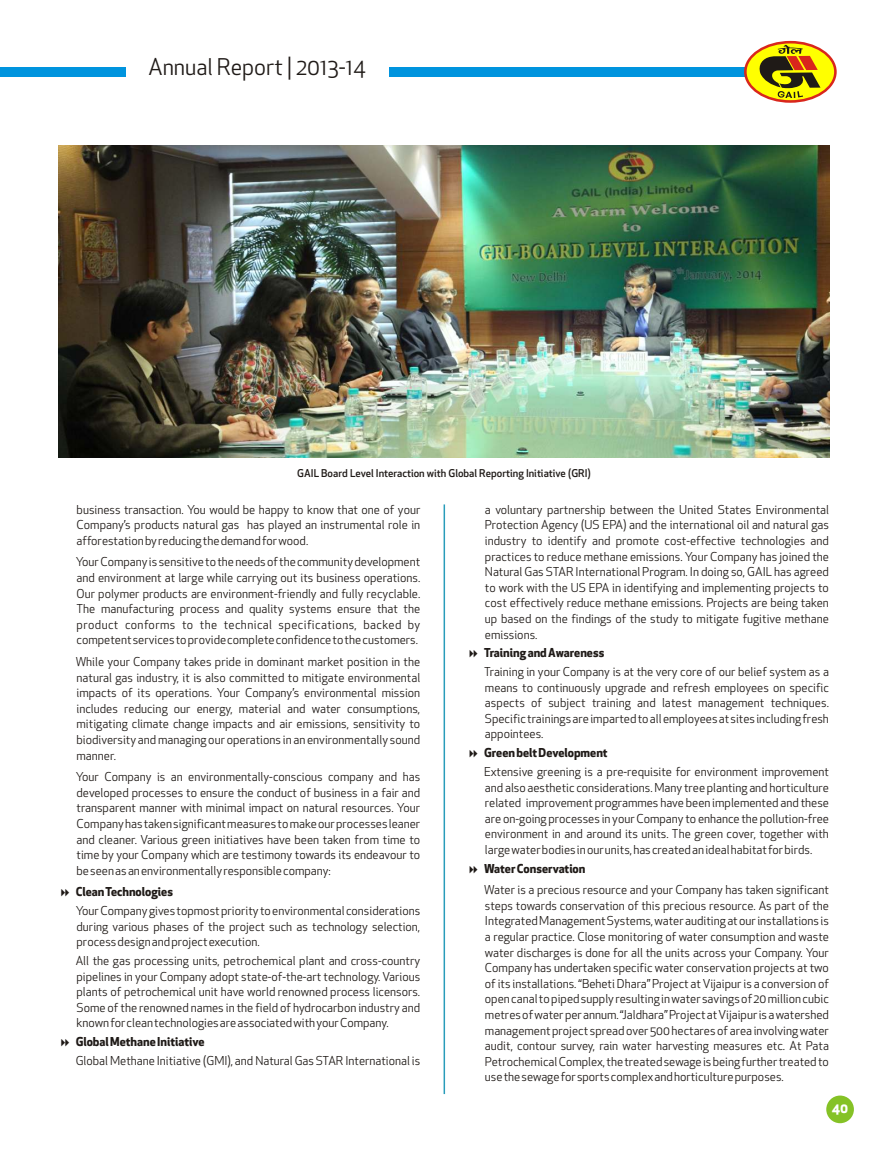
<style>
.page{position:relative;width:893px;height:1163px;background:#fff}
.page>*{position:absolute;margin:0;border:0;box-sizing:border-box;transform-origin:0 0}
.t1{font:22.5px "Apex New";color:#1f1a17}
.t2{font:13.5px "Apex New";color:#fff}
.t3{font:12px/15.6px "Apex New";color:#1f1a17;text-align:justify}
.t4{font:10.5px "Apex New";color:#1f1a17}
</style>
<div class="page">
<img style="left:0;top:40px;width:854px;height:1084px">
<svg style="left:61px;top:889px;width:8px;height:7px"></svg>
<svg style="left:61px;top:1039px;width:8px;height:7px"></svg>
<svg style="left:470px;top:650px;width:7px;height:7px"></svg>
<svg style="left:470px;top:750px;width:7px;height:7px"></svg>
<svg style="left:470px;top:865px;width:7px;height:8px"></svg>
<h1 class="t1" style="left:148px;top:58px;width:219px">Annual Report | 2013-14</h1>
<p class="t4" style="left:297px;top:469px;width:295px">GAIL Board Level Interaction with Global Reporting Initiative (GRI)</p>
<p class="t3" style="left:77px;top:503px;width:345px">business transaction. You would be happy to know that one of your Company’s products natural gas has played an instrumental role in afforestation by reducing the demand for wood.</p>
<p class="t3" style="left:76px;top:555px;width:346px">Your Company is sensitive to the needs of the community development and environment at large while carrying out its business operations.<br>Our polymer products are environment-friendly and fully recyclable.<br>The manufacturing process and quality systems ensure that the product conforms to the technical specifications, backed by competent services to provide complete confidence to the customers.</p>
<p class="t3" style="left:76px;top:655px;width:346px">While your Company takes pride in dominant market position in the natural gas industry, it is also committed to mitigate environmental impacts of its operations. Your Company’s environmental mission includes reducing our energy, material and water consumptions, mitigating climate change impacts and air emissions, sensitivity to biodiversity and managing our operations in an environmentally sound manner.</p>
<p class="t3" style="left:76px;top:770px;width:346px">Your Company is an environmentally-conscious company and has developed processes to ensure the conduct of business in a fair and transparent manner with minimal impact on natural resources. Your Company has taken significant measures to make our processes leaner and cleaner. Various green initiatives have been taken from time to time by your Company which are testimony towards its endeavour to be seen as an environmentally responsible company:</p>
<p class="t3" style="left:76px;top:884px;width:346px;line-height:18.8px">Clean Technologies<br>Your Company gives topmost priority to environmental considerations</p>
<p class="t3" style="left:77px;top:920px;width:345px">during various phases of the project such as technology selection, process design and project execution.</p>
<p class="t3" style="left:76px;top:954px;width:346px">All the gas processing units, petrochemical plant and cross-country pipelines in your Company adopt state-of-the-art technology. Various plants of petrochemical unit have world renowned process licensors.<br>Some of the renowned names in the field of hydrocarbon industry and known for clean technologies are associated with your Company.</p>
<p class="t3" style="left:76px;top:1033px;width:346px;line-height:18.8px">Global Methane Initiative<br>Global Methane Initiative (GMI), and Natural Gas STAR International is</p>
<p class="t3" style="left:485px;top:503px;width:345px">a voluntary partnership between the United States Environmental Protection Agency (US EPA) and the international oil and natural gas industry to identify and promote cost-effective technologies and practices to reduce methane emissions. Your Company has joined the Natural Gas STAR International Program. In doing so, GAIL has agreed to work with the US EPA in identifying and implementing projects to cost effectively reduce methane emissions. Projects are being taken up based on the findings of the study to mitigate fugitive methane emissions.</p>
<p class="t3" style="left:484px;top:645px;width:346px;line-height:18.8px">Training and Awareness<br>Training in your Company is at the very core of our belief system as a</p>
<p class="t3" style="left:485px;top:681px;width:345px">means to continuously upgrade and refresh employees on specific aspects of subject training and latest management techniques.<br>Specific trainings are imparted to all employees at sites including fresh appointees.</p>
<p class="t3" style="left:484px;top:744px;width:346px;line-height:18.8px">Green belt Development<br>Extensive greening is a pre-requisite for environment improvement</p>
<p class="t3" style="left:485px;top:780px;width:345px">and also aesthetic considerations. Many tree planting and horticulture related improvement programmes have been implemented and these are on-going processes in your Company to enhance the pollution-free environment in and around its units. The green cover, together with large water bodies in our units, has created an ideal habitat for birds.</p>
<p class="t3" style="left:484px;top:858px;width:346px;line-height:21.6px">Water Conservation<br>Water is a precious resource and your Company has taken significant</p>
<p class="t3" style="left:485px;top:899px;width:345px">steps towards conservation of this precious resource. As part of the Integrated Management Systems, water auditing at our installations is a regular practice. Close monitoring of water consumption and waste water discharges is done for all the units across your Company. Your Company has undertaken specific water conservation projects at two of its installations. “Beheti Dhara” Project at Vijaipur is a conversion of open canal to piped supply resulting in water savings of 20 million cubic metres of water per annum. “Jaldhara” Project at Vijaipur is a watershed management project spread over 500 hectares of area involving water audit, contour survey, rain water harvesting measures etc. At Pata Petrochemical Complex, the treated sewage is being further treated to use the sewage for sports complex and horticulture purposes.</p>
<p class="t2" style="left:832px;top:1102px;width:18px">40</p>
</div>
